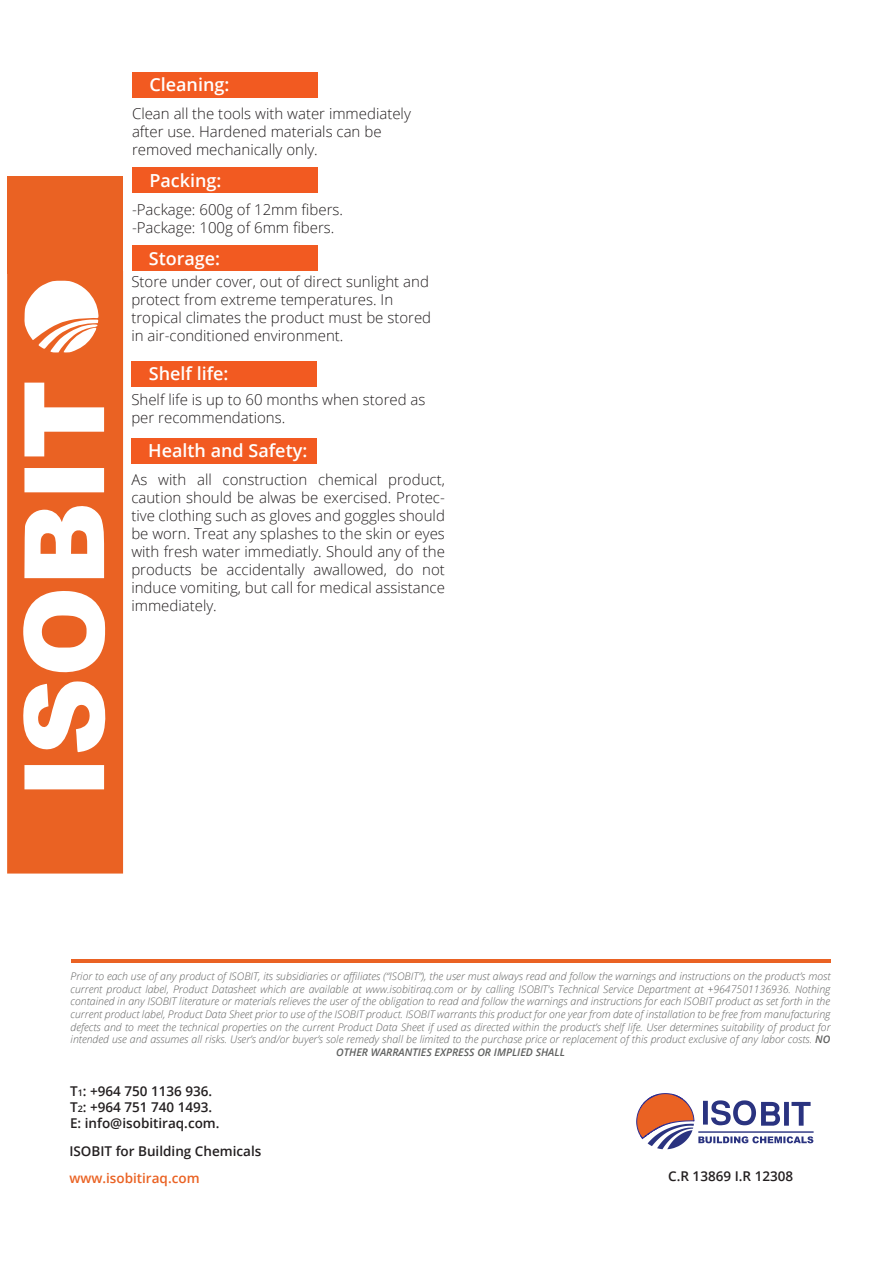
<style>
.page{position:relative;width:893px;height:1263px;background:#fff}
.page>*{position:absolute;margin:0;border:0;box-sizing:border-box;transform-origin:0 0}
.t1{font:600 18px "Open Sans";color:#fff}
.t2{font:300 15px/18px "Open Sans";color:#231f20}
.t3{font:600 13.5px/16.2px "Open Sans";color:#231f20}
.t4{font:600 13.5px "Open Sans";color:#ea6223}
.t5{font:italic 300 10.5px/12.6px "Open Sans";color:#606160;text-align:center}
.s1{font-weight:600}
.s2{font-size:9px}
</style>
<div class="page">
<svg style="left:636px;top:1093px;width:178px;height:56px"></svg>
<div style="left:131px;top:362px;width:185px;height:25px;background:#f25a21"></div>
<div style="left:131px;top:438px;width:185px;height:26px;background:#f25a21"></div>
<div style="left:133px;top:72px;width:185px;height:26px;background:#f25a21"></div>
<div style="left:133px;top:167px;width:185px;height:26px;background:#f25a21"></div>
<div style="left:132px;top:245px;width:185px;height:25px;background:#f25a21"></div>
<hr style="left:71px;top:960px;width:759px;height:3px;background:#ea6223">
<svg style="left:7px;top:274px;width:116px;height:599px;fill:#ea6223"></svg>
<svg style="left:71px;top:529px;width:16px;height:25px"></svg>
<svg style="left:41px;top:533px;width:15px;height:21px"></svg>
<svg style="left:41px;top:615px;width:46px;height:33px"></svg>
<div style="left:7px;top:176px;width:116px;height:98px;background:#ea6223"></div>
<svg style="left:97px;top:297px;width:24px;height:31px"></svg>
<h1 class="t1" style="left:149px;top:72px;width:82px">Cleaning:</h1>
<h2 class="t2" style="left:132px;top:104px;width:280px">Clean all the tools with water immediately after use. Hardened materials can be removed mechanically only.</h2>
<h1 class="t1" style="left:149px;top:168px;width:74px">Packing:</h1>
<h2 class="t2" style="left:132px;top:200px;width:213px">-Package: 600g of 12mm fibers. -Package: 100g of 6mm fibers.</h2>
<h2 class="t2" style="left:131px;top:272px;width:301px">Store under cover, out of direct sunlight and protect from extreme temperatures. In tropical climates the product must be stored in air-conditioned environment.</h2>
<h1 class="t1" style="left:149px;top:246px;width:73px">Storage:</h1>
<h1 class="t1" style="left:149px;top:361px;width:81px">Shelf life:</h1>
<h2 class="t2" style="left:131px;top:390px;width:296px">Shelf life is up to 60 months when stored as per recommendations.</h2>
<h1 class="t1" style="left:148px;top:438px;width:161px">Health and Safety:</h1>
<p class="t2" style="left:131px;top:470px;width:315px;text-align:justify">As with all construction chemical product, caution should be alwas be exercised. Protec&shy;tive clothing such as gloves and goggles should be worn. Treat any splashes to the skin or eyes with fresh water immediatly. Should any of the products be accidentally awallowed, do not induce vomiting, but call for medical assistance immediately.</p>
<p class="t5" style="left:71px;top:970px;width:761px">Prior to each use of any product of ISOBIT, its subsidiaries or affiliates (“ISOBIT”), the user must always read and follow the warnings and instructions on the product’s most current product label, Product Datasheet which are available at www.isobitiraq.com or by calling ISOBIT's Technical Service Department at +9647501136936. Nothing contained in any ISOBIT literature or materials relieves the user of the obligation to read and follow the warnings and instructions for each ISOBIT product as set forth in the current product label, Product Data Sheet prior to use of the ISOBIT product. ISOBIT warrants this product for one year from date of installation to be free from manufacturing defects and to meet the technical properties on the current Product Data Sheet if used as directed within the product’s shelf life. User determines suitability of product for intended use and assumes all risks. User’s and/or buyer’s sole remedy shall be limited to the purchase price or replacement of this product exclusive of any labor costs. <span class="s1">NO OTHER WARRANTIES EXPRESS OR IMPLIED SHALL</span></p>
<p class="t3" style="left:70px;top:1083px;width:151px">T<span class="s2">1</span>: +964 750 1136 936.<br>T<span class="s2">2</span>: +964 751 740 1493.<br>E: info@isobitiraq.com.</p>
<p class="t3" style="left:69px;top:1143px;width:194px">ISOBIT for Building Chemicals</p>
<p class="t4" style="left:69px;top:1169px;width:132px">www.isobitiraq.com</p>
<p class="t3" style="left:668px;top:1168px;width:126px">C.R 13869 I.R 12308</p>
</div>
